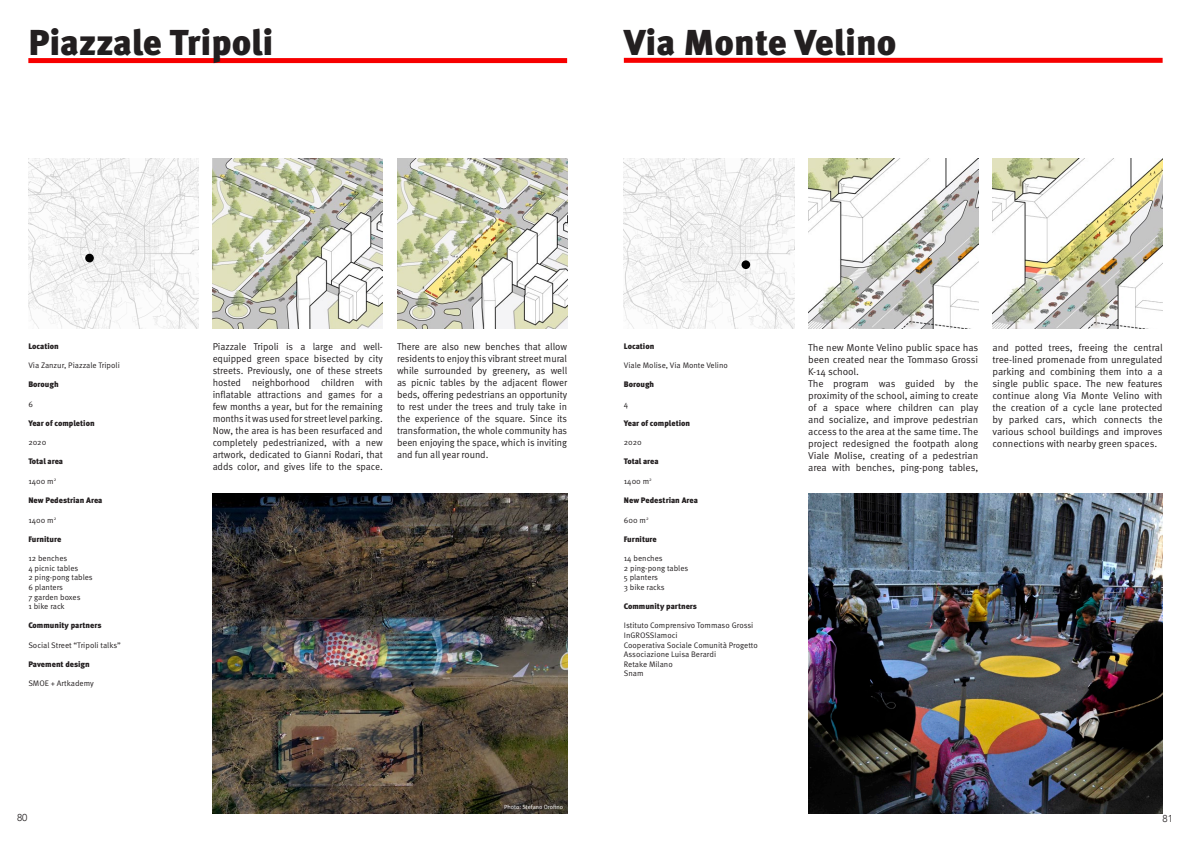
<style>
.page{position:relative;width:1191px;height:842px;background:#fff}
.page>*{position:absolute;margin:0;border:0;box-sizing:border-box;transform-origin:0 0}
.t1{font:900 36px "Meta Pro";color:#231f20}
.t2{font:10px/12px "Meta Pro";letter-spacing:-.005em;color:#231f20;text-align:justify;scale:.96 1}
.t3{font:10px/12px "Meta Pro";letter-spacing:-.005em;color:#231f20;text-align:justify}
.t4{font:300 10px "Avenir";color:#231f20}
.t5{font:8px "Meta Pro";color:#231f20}
.t6{font:900 8px "Meta Pro";color:#231f20}
.t7{font:6px "Meta Pro";color:#fff}
</style>
<div class="page">
<img style="left:213px;top:493px;width:354px;height:321px">
<img style="left:397px;top:159px;width:170px;height:170px">
<img style="left:213px;top:159px;width:170px;height:170px">
<img style="left:28px;top:159px;width:170px;height:170px">
<div style="left:85px;top:254px;width:9px;height:8px;background:#000;border-radius:50%"></div>
<div style="left:624px;top:58px;width:538px;height:5px;background:#f70000"></div>
<img style="left:808px;top:494px;width:354px;height:320px">
<img style="left:808px;top:159px;width:170px;height:170px">
<img style="left:992px;top:159px;width:170px;height:170px">
<img style="left:624px;top:159px;width:170px;height:170px">
<div style="left:741px;top:260px;width:9px;height:9px;background:#000;border-radius:50%"></div>
<div style="left:28px;top:58px;width:539px;height:5px;background:#f70000"></div>
<p class="t1" style="left:28px;top:20px;width:247px">Piazzale Tripoli</p>
<p class="t1" style="left:624px;top:20px;width:274px">Via Monte Velino</p>
<p class="t6" style="left:28px;top:341px;width:32px">Location</p>
<p class="t5" style="left:28px;top:360px;width:93px">Via Zanzur, Piazzale Tripoli</p>
<p class="t6" style="left:28px;top:380px;width:32px">Borough</p>
<p class="t5" style="left:28px;top:399px;width:6px">6</p>
<p class="t6" style="left:28px;top:418px;width:68px">Year of completion</p>
<p class="t5" style="left:28px;top:437px;width:19px">2020</p>
<p class="t6" style="left:28px;top:456px;width:36px">Total area</p>
<p class="t5" style="left:28px;top:476px;width:29px">1400 m<sup>2</sup></p>
<p class="t6" style="left:28px;top:495px;width:76px">New Pedestrian Area</p>
<p class="t5" style="left:28px;top:515px;width:29px">1400 m<sup>2</sup></p>
<p class="t6" style="left:28px;top:534px;width:34px">Furniture</p>
<p class="t5" style="left:28px;top:553px;width:40px">12 benches</p>
<p class="t5" style="left:28px;top:563px;width:52px">4 picnic tables</p>
<p class="t5" style="left:28px;top:572px;width:66px">2 ping-pong tables</p>
<p class="t5" style="left:28px;top:582px;width:36px">6 planters</p>
<p class="t5" style="left:28px;top:592px;width:54px">7 garden boxes</p>
<p class="t5" style="left:28px;top:601px;width:38px">1 bike rack</p>
<p class="t6" style="left:28px;top:620px;width:75px">Community partners</p>
<p class="t5" style="left:28px;top:640px;width:94px">Social Street “Tripoli talks”</p>
<p class="t6" style="left:28px;top:659px;width:63px">Pavement design</p>
<p class="t5" style="left:28px;top:678px;width:67px">SMOE + Artkademy</p>
<p class="t2" style="left:213px;top:341px;width:179px">Piazzale Tripoli is a large and well&shy;equipped green space bisected by city streets. Previously, one of these streets hosted neighborhood children with inflatable attractions and games for a few months a year, but for the remaining months it was used for street level parking.</p>
<p class="t2" style="left:213px;top:425px;width:179px">Now, the area is has been resurfaced and completely pedestrianized, with a new artwork, dedicated to Gianni Rodari, that adds color, and gives life to the space.</p>
<p class="t2" style="left:397px;top:341px;width:179px">There are also new benches that allow residents to enjoy this vibrant street mural while surrounded by greenery, as well as picnic tables by the adjacent flower beds, offering pedestrians an opportunity to rest under the trees and truly take in the experience of the square. Since its transformation, the whole community has been enjoying the space, which is inviting and fun all year round.</p>
<p class="t7" style="left:504px;top:803px;width:60px">Photo: Stefano Orofino</p>
<p class="t6" style="left:624px;top:341px;width:32px">Location</p>
<p class="t5" style="left:624px;top:360px;width:106px">Viale Molise, Via Monte Velino</p>
<p class="t6" style="left:624px;top:380px;width:32px">Borough</p>
<p class="t5" style="left:624px;top:399px;width:6px">4</p>
<p class="t6" style="left:624px;top:418px;width:68px">Year of completion</p>
<p class="t5" style="left:624px;top:437px;width:19px">2020</p>
<p class="t6" style="left:624px;top:456px;width:36px">Total area</p>
<p class="t5" style="left:624px;top:476px;width:29px">1400 m<sup>2</sup></p>
<p class="t6" style="left:624px;top:495px;width:76px">New Pedestrian Area</p>
<p class="t5" style="left:624px;top:515px;width:26px">600 m<sup>2</sup></p>
<p class="t6" style="left:624px;top:534px;width:34px">Furniture</p>
<p class="t5" style="left:624px;top:553px;width:40px">14 benches</p>
<p class="t5" style="left:624px;top:563px;width:66px">2 ping-pong tables</p>
<p class="t5" style="left:624px;top:572px;width:36px">5 planters</p>
<p class="t5" style="left:624px;top:582px;width:42px">3 bike racks</p>
<p class="t6" style="left:624px;top:601px;width:75px">Community partners</p>
<p class="t5" style="left:624px;top:620px;width:131px">Istituto Comprensivo Tommaso Grossi</p>
<p class="t5" style="left:624px;top:630px;width:55px">InGROSSIamoci</p>
<p class="t5" style="left:624px;top:640px;width:135px">Cooperativa Sociale Comunità Progetto</p>
<p class="t5" style="left:624px;top:649px;width:94px">Associazione Luisa Berardi</p>
<p class="t5" style="left:624px;top:659px;width:50px">Retake Milano</p>
<p class="t5" style="left:624px;top:668px;width:21px">Snam</p>
<p class="t3" style="left:808px;top:341px;width:172px">The new Monte Velino public space has been created near the Tommaso Grossi K-14 school.</p>
<p class="t3" style="left:808px;top:377px;width:172px">The program was guided by the proximity of the school, aiming to create of a space where children can play and socialize, and improve pedestrian access to the area at the same time. The project redesigned the footpath along Viale Molise, creating of a pedestrian area with benches, ping-pong tables,</p>
<p class="t3" style="left:992px;top:341px;width:172px">and potted trees, freeing the central tree-lined promenade from unregulated parking and combining them into a a single public space. The new features continue along Via Monte Velino with the creation of a cycle lane protected by parked cars, which connects the various school buildings and improves connections with nearby green spaces.</p>
<p class="t4" style="left:17px;top:812px;width:12px">80</p>
<p class="t4" style="left:1162px;top:812px;width:12px">81</p>
</div>
